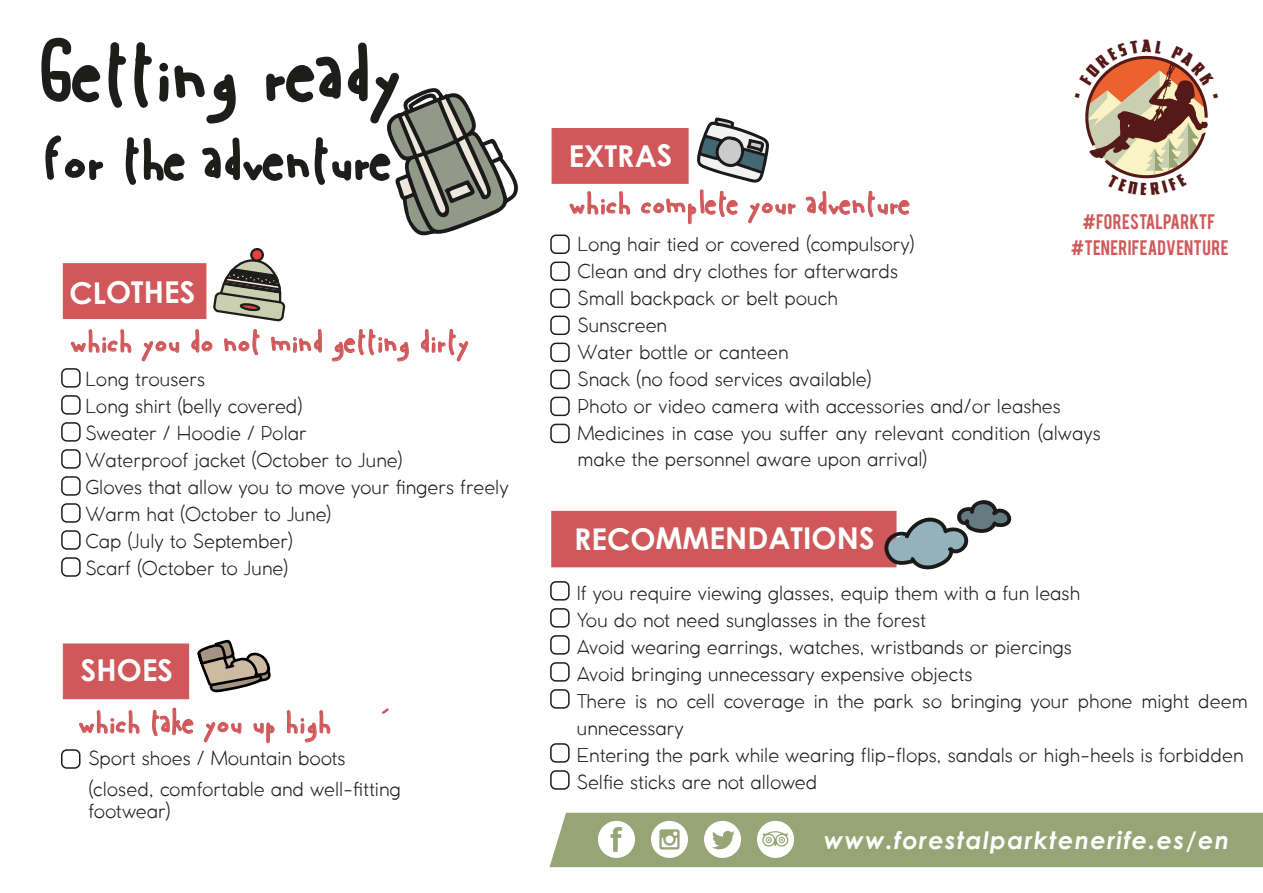
<style>
.page{position:relative;width:1263px;height:893px;background:#fff}
.page>*{position:absolute;margin:0;border:0;box-sizing:border-box;transform-origin:0 0}
.t1{font:79.5px "A Mano Boldensada";color:#1d1d1b}
.t2{font:57px "A Mano Boldensada";color:#1d1d1b}
.t3{font:31.5px "A Mano Boldensada";color:#d0585a}
.t4{font:700 30px "Century Gothic";letter-spacing:-.005em;color:#fff}
.t5{font:italic 700 24px "Century Gothic";letter-spacing:.06em;color:#fff}
.t6{font:300 19.05px/27px "COCOMAT";color:#1d1d1b}
.t7{font:16.5px/26.4px "Bebas";letter-spacing:.015em;color:#d0585a;text-align:center}
</style>
<div class="page">
<div style="left:63px;top:643px;width:126px;height:56px;background:#d0585a;border:1px solid #d0585a"></div>
<svg style="left:41px;top:37px;width:477px;height:348px"></svg>
<div style="left:61px;top:368px;width:20px;height:20px;border:2px solid #1d1d1b;border-radius:5px"></div>
<div style="left:61px;top:395px;width:20px;height:20px;border:2px solid #1d1d1b;border-radius:5px"></div>
<div style="left:61px;top:422px;width:20px;height:20px;border:2px solid #1d1d1b;border-radius:5px"></div>
<div style="left:61px;top:449px;width:20px;height:20px;border:2px solid #1d1d1b;border-radius:5px"></div>
<div style="left:61px;top:476px;width:20px;height:20px;border:2px solid #1d1d1b;border-radius:5px"></div>
<div style="left:61px;top:503px;width:20px;height:20px;border:2px solid #1d1d1b;border-radius:5px"></div>
<div style="left:61px;top:530px;width:20px;height:20px;border:2px solid #1d1d1b;border-radius:5px"></div>
<div style="left:61px;top:557px;width:20px;height:20px;border:2px solid #1d1d1b;border-radius:5px"></div>
<div style="left:551px;top:511px;width:345px;height:56px;background:#d0585a"></div>
<div style="left:551px;top:128px;width:138px;height:56px;background:#d0585a;border:1px solid #d0585a"></div>
<svg style="left:569px;top:182px;width:62px;height:33px"></svg>
<svg style="left:805px;top:190px;width:105px;height:27px"></svg>
<svg style="left:640px;top:117px;width:156px;height:108px"></svg>
<svg style="left:884px;top:500px;width:128px;height:70px"></svg>
<div style="left:550px;top:235px;width:20px;height:19px;border:2px solid #1d1d1b;border-radius:5px"></div>
<div style="left:550px;top:262px;width:20px;height:19px;border:2px solid #1d1d1b;border-radius:5px"></div>
<div style="left:550px;top:289px;width:20px;height:19px;border:2px solid #1d1d1b;border-radius:5px"></div>
<div style="left:550px;top:316px;width:20px;height:19px;border:2px solid #1d1d1b;border-radius:5px"></div>
<div style="left:550px;top:343px;width:20px;height:19px;border:2px solid #1d1d1b;border-radius:5px"></div>
<div style="left:550px;top:370px;width:20px;height:19px;border:2px solid #1d1d1b;border-radius:5px"></div>
<div style="left:550px;top:397px;width:20px;height:19px;border:2px solid #1d1d1b;border-radius:5px"></div>
<div style="left:550px;top:424px;width:20px;height:19px;border:2px solid #1d1d1b;border-radius:5px"></div>
<div style="left:550px;top:581px;width:20px;height:20px;border:2px solid #1d1d1b;border-radius:5px"></div>
<div style="left:550px;top:608px;width:20px;height:20px;border:2px solid #1d1d1b;border-radius:5px"></div>
<div style="left:550px;top:635px;width:20px;height:20px;border:2px solid #1d1d1b;border-radius:5px"></div>
<div style="left:550px;top:662px;width:20px;height:20px;border:2px solid #1d1d1b;border-radius:5px"></div>
<div style="left:550px;top:689px;width:20px;height:20px;border:2px solid #1d1d1b;border-radius:5px"></div>
<div style="left:550px;top:770px;width:20px;height:20px;border:2px solid #1d1d1b;border-radius:5px"></div>
<div style="left:550px;top:743px;width:20px;height:20px;border:2px solid #1d1d1b;border-radius:5px"></div>
<div style="left:61px;top:749px;width:19px;height:20px;border:2px solid #1d1d1b;border-radius:5px"></div>
<svg style="left:549px;top:813px;width:714px;height:54px;background:#a1ad83"></svg>
<svg style="left:78px;top:697px;width:62px;height:54px"></svg>
<svg style="left:152px;top:640px;width:123px;height:104px"></svg>
<svg style="left:286px;top:710px;width:45px;height:33px"></svg>
<svg style="left:382px;top:708px;width:7px;height:6px"></svg>
<svg style="left:1085px;top:55px;width:123px;height:124px"></svg>
<h1 class="t1" style="left:46px;top:37px;width:360px">Getting ready</h1>
<h2 class="t2" style="left:45px;top:134px;width:350px">for the adventure</h2>
<h3 class="t4" style="left:69px;top:274px;width:127px;rotate:-1deg">CLOTHES</h3>
<h3 class="t3" style="left:71px;top:327px;width:400px">which you do not mind getting dirty</h3>
<p class="t6" style="left:85px;top:366px;width:425px">Long trousers<br>Long shirt (belly covered)<br>Sweater / Hoodie / Polar<br>Waterproof jacket (October to June)<br>Gloves that allow you to move your fingers freely<br>Warm hat (October to June)<br>Cap (July to September)<br>Scarf (October to June)</p>
<h3 class="t4" style="left:80px;top:652px;width:94px;rotate:-1deg">SHOES</h3>
<h3 class="t3" style="left:79px;top:708px;width:254px">which take you up high</h3>
<p class="t6" style="left:88px;top:742px;width:314px;line-height:31.3px">Sport shoes / Mountain boots (closed, comfortable and well-fitting</p>
<p class="t6" style="left:88px;top:798px;width:84px">footwear)</p>
<h3 class="t4" style="left:568px;top:138px;width:105px;rotate:-1deg">EXTRAS</h3>
<h3 class="t3" style="left:570px;top:189px;width:343px">which complete your adventure</h3>
<p class="t7" style="left:1071px;top:207px;width:159px">#FORESTALPARKTF #TENERIFEADVENTURE</p>
<p class="t6" style="left:577px;top:231px;width:525px">Long hair tied or covered (compulsory)<br>Clean and dry clothes for afterwards<br>Small backpack or belt pouch<br>Sunscreen<br>Water bottle or canteen<br>Snack (no food services available)<br>Photo or video camera with accessories and/or leashes Medicines in case you suffer any relevant condition (always make the personnel aware upon arrival)</p>
<h3 class="t4" style="left:574px;top:519px;width:302px">RECOMMENDATIONS</h3>
<p class="t6" style="left:577px;top:580px;width:672px">If you require viewing glasses, equip them with a fun leash<br>You do not need sunglasses in the forest<br>Avoid wearing earrings, watches, wristbands or piercings<br>Avoid bringing unnecessary expensive objects<br>There is no cell coverage in the park so bringing your phone might deem unnecessary<br>Entering the park while wearing flip-flops, sandals or high-heels is forbidden Selfie sticks are not allowed</p>
<p class="t5" style="left:824px;top:825px;width:407px">www.forestalparktenerife.es/en</p>
</div>
